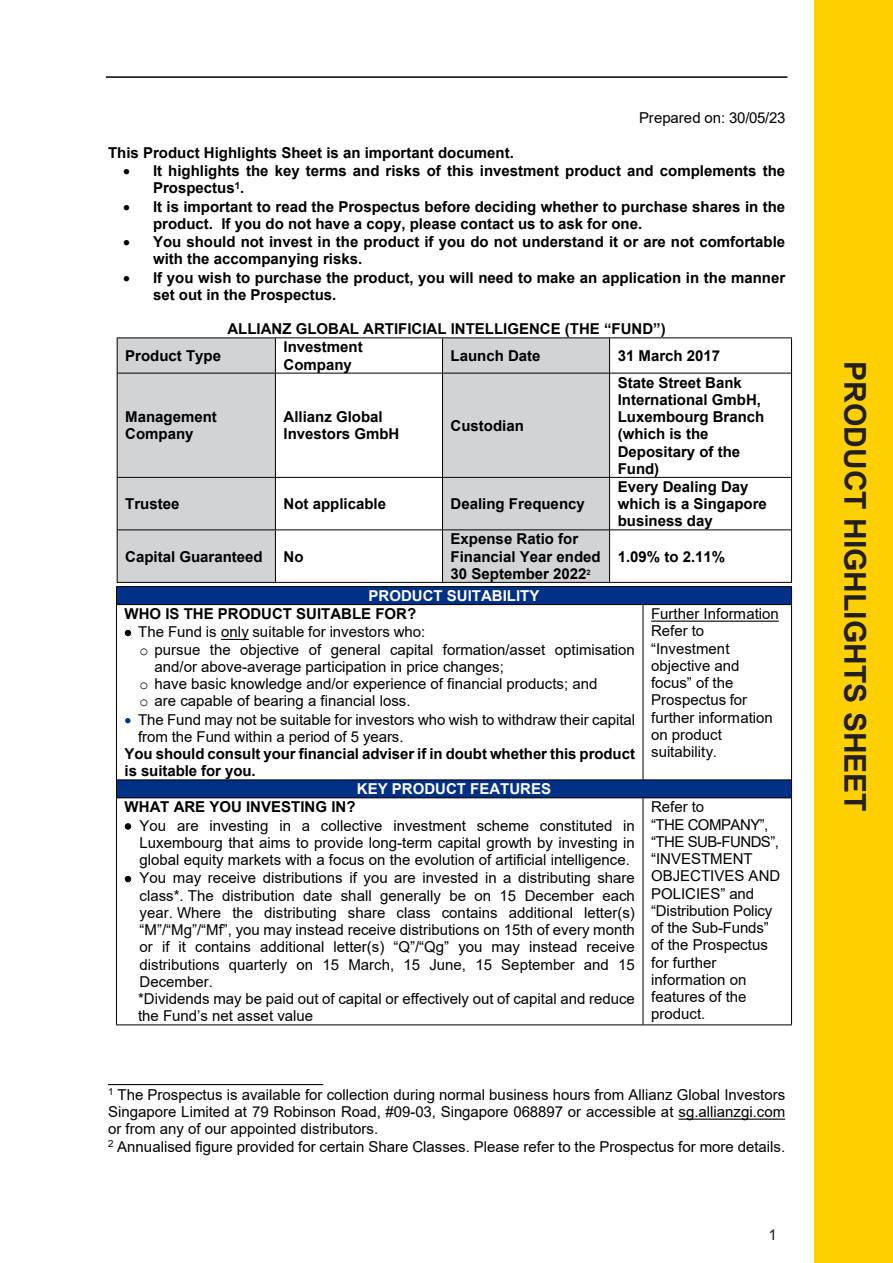
<style>
.page{position:relative;width:893px;height:1263px;background:#fff}
.page>*{position:absolute;margin:0;border:0;box-sizing:border-box;transform-origin:0 0}
.t1{font:700 30px "Arial";color:#231f20}
.t2{font:15px/17.2px "Arial";color:#000}
.t3{font:700 15px/17.2px "Arial";color:#000}
.t4{font:700 15px "Arial";color:#fff}
.t5{font:15px "Arial";color:#231f20}
.s1{color:#fff}
.s2{font-family:"Courier New"}
.s3{color:#003186}
</style>
<div class="page">
<hr style="left:106px;top:76px;width:681px;height:2px;background:#000">
<div style="left:118px;top:338px;width:157px;height:35px;background:#d1d3d4"></div>
<div style="left:443px;top:338px;width:166px;height:35px;background:#d1d3d4"></div>
<div style="left:118px;top:373px;width:157px;height:104px;background:#d1d3d4"></div>
<div style="left:443px;top:373px;width:166px;height:104px;background:#d1d3d4"></div>
<div style="left:118px;top:478px;width:157px;height:51px;background:#d1d3d4"></div>
<div style="left:443px;top:478px;width:166px;height:51px;background:#d1d3d4"></div>
<div style="left:118px;top:530px;width:157px;height:52px;background:#d1d3d4"></div>
<div style="left:443px;top:530px;width:166px;height:52px;background:#d1d3d4"></div>
<hr style="left:117px;top:338px;width:1px;height:244px;background:#000">
<hr style="left:275px;top:338px;width:1px;height:35px;background:#000">
<hr style="left:275px;top:373px;width:1px;height:104px;background:#000">
<hr style="left:275px;top:478px;width:1px;height:51px;background:#000">
<hr style="left:275px;top:530px;width:1px;height:52px;background:#000">
<hr style="left:442px;top:338px;width:1px;height:35px;background:#000">
<hr style="left:442px;top:373px;width:1px;height:104px;background:#000">
<hr style="left:442px;top:478px;width:1px;height:51px;background:#000">
<hr style="left:442px;top:530px;width:1px;height:52px;background:#000">
<hr style="left:609px;top:338px;width:1px;height:35px;background:#000">
<hr style="left:609px;top:373px;width:1px;height:104px;background:#000">
<hr style="left:609px;top:478px;width:1px;height:51px;background:#000">
<hr style="left:609px;top:530px;width:1px;height:52px;background:#000">
<hr style="left:791px;top:338px;width:1px;height:244px;background:#000">
<hr style="left:117px;top:337px;width:675px;height:1px;background:#000">
<hr style="left:118px;top:373px;width:673px;height:1px;background:#000">
<hr style="left:118px;top:477px;width:673px;height:1px;background:#000">
<hr style="left:118px;top:529px;width:673px;height:1px;background:#000">
<hr style="left:117px;top:582px;width:675px;height:1px;background:#000">
<div style="left:117px;top:587px;width:674px;height:17px;background:#003186"></div>
<svg style="left:221px;top:639px;width:28px;height:1px"></svg>
<hr style="left:651px;top:621px;width:128px;height:1px;background:#000">
<div style="left:117px;top:780px;width:674px;height:17px;background:#003186"></div>
<hr style="left:116px;top:587px;width:1px;height:437px;background:#000">
<hr style="left:791px;top:587px;width:1px;height:437px;background:#000">
<hr style="left:643px;top:605px;width:1px;height:174px;background:#000">
<hr style="left:643px;top:798px;width:1px;height:226px;background:#000">
<hr style="left:116px;top:586px;width:676px;height:1px;background:#000">
<hr style="left:117px;top:604px;width:674px;height:1px;background:#000">
<hr style="left:117px;top:779px;width:674px;height:1px;background:#000">
<hr style="left:117px;top:797px;width:674px;height:1px;background:#000">
<hr style="left:116px;top:1024px;width:676px;height:1px;background:#000">
<hr style="left:108px;top:1084px;width:215px;height:1px;background:#000">
<hr style="left:678px;top:1118px;width:107px;height:2px;background:#000">
<div style="left:814px;top:0;width:79px;height:1263px;background:#ffd000"></div>
<p class="t2" style="left:639px;top:109px;width:148px">Prepared on: 30/05/23</p>
<p class="t3" style="left:108px;top:144px;width:407px">This Product Highlights Sheet is an important document.</p>
<p class="t3" style="left:153px;top:162px;width:634px;text-indent:-30px">• It highlights the key terms and risks of this investment product and complements the<br>Prospectus<sup>1</sup>.</p>
<p class="t3" style="left:153px;top:198px;width:634px;text-indent:-30px">• It is important to read the Prospectus before deciding whether to purchase shares in the product. If you do not have a copy, please contact us to ask for one.</p>
<p class="t3" style="left:153px;top:233px;width:634px;text-indent:-30px">• You should not invest in the product if you do not understand it or are not comfortable with the accompanying risks.</p>
<p class="t3" style="left:153px;top:269px;width:634px;text-indent:-30px">• If you wish to purchase the product, you will need to make an application in the manner set out in the Prospectus.</p>
<p class="t3" style="left:227px;top:321px;width:440px">ALLIANZ GLOBAL ARTIFICIAL INTELLIGENCE (THE “FUND”)</p>
<p class="t3" style="left:125px;top:347px;width:97px">Product Type</p>
<p class="t3" style="left:284px;top:339px;width:81px">Investment<br>Company</p>
<p class="t3" style="left:451px;top:347px;width:92px">Launch Date</p>
<p class="t3" style="left:618px;top:347px;width:104px">31 March 2017</p>
<p class="t3" style="left:125px;top:408px;width:93px">Management<br>Company</p>
<p class="t3" style="left:284px;top:408px;width:117px">Allianz Global<br>Investors GmbH</p>
<p class="t3" style="left:451px;top:417px;width:75px">Custodian</p>
<p class="t3" style="left:618px;top:374px;width:148px">State Street Bank<br>International GmbH,<br>Luxembourg Branch (which is the<br>Depositary of the<br>Fund)</p>
<p class="t3" style="left:125px;top:495px;width:56px">Trustee</p>
<p class="t3" style="left:284px;top:495px;width:104px">Not applicable</p>
<p class="t3" style="left:451px;top:495px;width:136px">Dealing Frequency</p>
<p class="t3" style="left:125px;top:548px;width:139px">Capital Guaranteed</p>
<p class="t3" style="left:284px;top:548px;width:21px">No</p>
<p class="t3" style="left:451px;top:531px;width:152px">Expense Ratio for<br>Financial Year ended<br>30 September 2022<sup>2</sup></p>
<p class="t3" style="left:618px;top:478px;width:151px">Every Dealing Day which is a Singapore business day</p>
<p class="t3" style="left:618px;top:548px;width:109px">1.09% to 2.11%</p>
<p class="t3" style="left:125px;top:587px;width:416px;line-height:18px;text-indent:244px"><span class="s1">PRODUCT SUITABILITY<br></span>WHO IS THE PRODUCT SUITABLE FOR?</p>
<p class="t2" style="left:125px;top:623px;width:302px">• The Fund is only suitable for investors who:</p>
<p class="t2" style="left:140px;top:640px;width:497px"><span class="s2">o</span> pursue the objective of general capital formation/asset optimisation</p>
<p class="t2" style="left:155px;top:658px;width:351px">and/or above-average participation in price changes;</p>
<p class="t2" style="left:140px;top:675px;width:459px"><span class="s2">o</span> have basic knowledge and/or experience of financial products; and</p>
<p class="t2" style="left:140px;top:692px;width:272px"><span class="s2">o</span> are capable of bearing a financial loss.</p>
<p class="t2" style="left:125px;top:710px;width:512px"><span class="s3">•</span> The Fund may not be suitable for investors who wish to withdraw their capital</p>
<p class="t2" style="left:138px;top:728px;width:267px">from the Fund within a period of 5 years.</p>
<p class="t3" style="left:125px;top:745px;width:512px">You should consult your financial adviser if in doubt whether this product</p>
<p class="t3" style="left:125px;top:762px;width:133px">is suitable for you.</p>
<p class="t4" style="left:357px;top:778px;width:196px">KEY PRODUCT FEATURES</p>
<p class="t3" style="left:125px;top:798px;width:232px">WHAT ARE YOU INVESTING IN?</p>
<p class="t2" style="left:140px;top:816px;width:497px;text-align:justify;text-indent:-15px">• You are investing in a collective investment scheme constituted in Luxembourg that aims to provide long-term capital growth by investing in global equity markets with a focus on the evolution of artificial intelligence.</p>
<p class="t2" style="left:138px;top:869px;width:498px;text-indent:-14px">• You may receive distributions if you are invested in a distributing share class*. The distribution date shall generally be on 15 December each year. Where the distributing share class contains additional letter(s) “M”/“Mg”/“Mf”, you may instead receive distributions on 15th of every month or if it contains additional letter(s) “Q”/“Qg” you may instead receive distributions quarterly on 15 March, 15 June, 15 September and 15<br>December.<br>*Dividends may be paid out of capital or effectively out of capital and reduce the Fund’s net asset value</p>
<p class="t2" style="left:651px;top:605px;width:129px">Further Information<br>Refer to “Investment objective and focus” of the<br>Prospectus for further information on product suitability.</p>
<p class="t2" style="left:651px;top:798px;width:131px">Refer to<br>“THE COMPANY”, “THE SUB-FUNDS”, “INVESTMENT<br>OBJECTIVES AND<br>POLICIES” and “Distribution Policy of the Sub-Funds” of the Prospectus for further information on features of the product.</p>
<p class="t2" style="left:108px;top:1086px;width:679px"><sup>1</sup> The Prospectus is available for collection during normal business hours from Allianz Global Investors Singapore Limited at 79 Robinson Road, #09-03, Singapore 068897 or accessible at sg.allianzgi.com or from any of our appointed distributors.<br><sup>2</sup> Annualised figure provided for certain Share Classes. Please refer to the Prospectus for more details.</p>
<p class="t5" style="left:768px;top:1225px;width:10px">1</p>
<h1 class="t1" style="left:875px;top:361px;width:452px;rotate:90deg">PRODUCT HIGHLIGHTS SHEET</h1>
</div>
